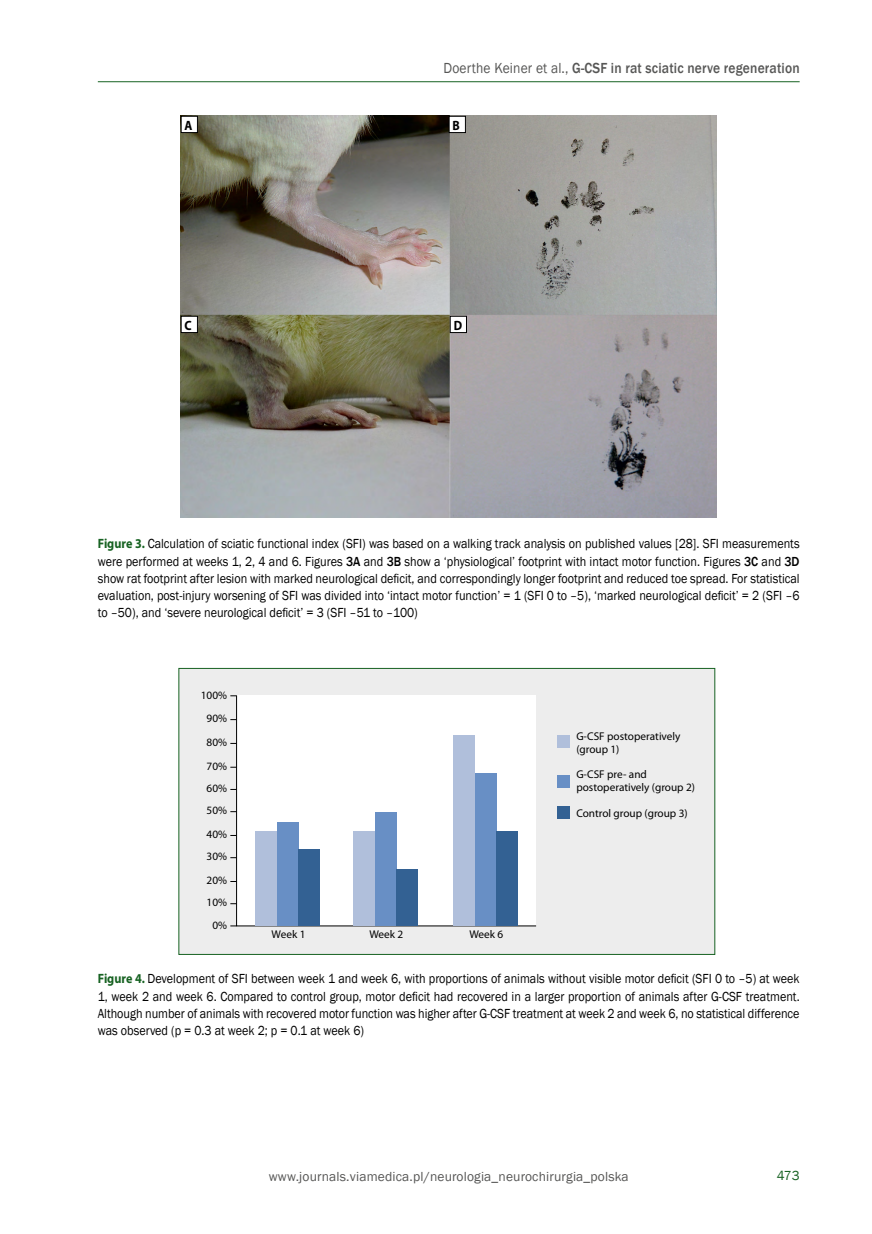
<style>
.page{position:relative;width:872px;height:1234px;background:#fff}
.page>*{position:absolute;margin:0;border:0;box-sizing:border-box;transform-origin:0 0}
.t1{font:500 15px "Franklin Gothic";letter-spacing:.01em;color:#575756;scale:.9 1}
.t2{font:13.5px/17.2px "Franklin Gothic";color:#000;text-align:justify;scale:.9 1}
.t3{font:13.5px "Franklin Gothic";letter-spacing:.01em;color:#575756}
.t4{font:700 13.5px "Myriad Pro";color:#000;scale:.9 1}
.t5{font:13.5px "Franklin Gothic";color:#176222}
.t6{font:11.25px/12.8px "Myriad Pro";color:#000}
.s1{font-weight:400}
.s2{font-family:"Myriad Pro";font-weight:700;color:#176222}
.s3{font-weight:500}
</style>
<div class="page">
<hr style="left:98px;top:81px;width:701px;height:1px;background:#176222">
<img style="left:181px;top:116px;width:535px;height:401px">
<div style="left:181px;top:116px;width:16px;height:16px;background:#fff"></div>
<div style="left:181px;top:116px;width:17px;height:17px;border:1px solid #000"></div>
<div style="left:449px;top:116px;width:16px;height:16px;background:#fff"></div>
<div style="left:449px;top:116px;width:17px;height:17px;border:1px solid #000"></div>
<div style="left:181px;top:316px;width:16px;height:16px;background:#fff"></div>
<div style="left:181px;top:316px;width:17px;height:17px;border:1px solid #000"></div>
<div style="left:450px;top:316px;width:16px;height:16px;background:#fff"></div>
<div style="left:450px;top:316px;width:17px;height:17px;border:1px solid #000"></div>
<div style="left:179px;top:668px;width:536px;height:286px;background:#ededed"></div>
<div style="left:178px;top:668px;width:537px;height:286px;border:1px solid #176222"></div>
<div style="left:236px;top:695px;width:301px;height:231px;background:#fff"></div>
<div style="left:255px;top:831px;width:22px;height:94px;background:#b0bfdb"></div>
<div style="left:277px;top:821px;width:21px;height:104px;background:#688fc5"></div>
<div style="left:298px;top:849px;width:22px;height:76px;background:#336193"></div>
<div style="left:353px;top:831px;width:22px;height:94px;background:#b0bfdb"></div>
<div style="left:375px;top:812px;width:21px;height:113px;background:#688fc5"></div>
<div style="left:396px;top:868px;width:22px;height:57px;background:#336193"></div>
<div style="left:453px;top:735px;width:22px;height:190px;background:#b0bfdb"></div>
<div style="left:475px;top:773px;width:21px;height:152px;background:#688fc5"></div>
<div style="left:496px;top:831px;width:22px;height:94px;background:#336193"></div>
<div style="left:557px;top:734px;width:13px;height:13px;background:#b0bfdb"></div>
<div style="left:557px;top:775px;width:13px;height:12px;background:#688fc5"></div>
<div style="left:557px;top:805px;width:13px;height:13px;background:#336193"></div>
<p class="t1" style="left:443px;top:59px;width:397px"><span class="s1">Doerthe Keiner et al.,</span> G-CSF in rat sciatic nerve regeneration</p>
<p class="t4" style="left:185px;top:117px;width:10px">A</p>
<p class="t4" style="left:452px;top:117px;width:10px">B</p>
<p class="t4" style="left:185px;top:317px;width:10px">C</p>
<p class="t4" style="left:453px;top:317px;width:11px">D</p>
<p class="t2" style="left:98px;top:535px;width:781px"><span class="s2">Figure 3.</span> Calculation of sciatic functional index (SFI) was based on a walking track analysis on published values [28]. SFI measurements were performed at weeks 1, 2, 4 and 6. Figures <span class="s3">3A</span> and <span class="s3">3B</span> show a ‘physiological’ footprint with intact motor function. Figures <span class="s3">3C</span> and <span class="s3">3D </span>show rat footprint after lesion with marked neurological deficit, and correspondingly longer footprint and reduced toe spread. For statistical evaluation, post-injury worsening of SFI was divided into ‘intact motor function’ = 1 (SFI 0 to –5), ‘marked neurological deficit’ = 2 (SFI –6 to –50), and ‘severe neurological deficit’ = 3 (SFI –51 to –100)</p>
<p class="t6" style="left:201px;top:688px;width:28px">100%</p>
<p class="t6" style="left:207px;top:712px;width:22px">90%</p>
<p class="t6" style="left:207px;top:736px;width:22px">80%</p>
<p class="t6" style="left:207px;top:759px;width:22px">70%</p>
<p class="t6" style="left:207px;top:782px;width:22px">60%</p>
<p class="t6" style="left:207px;top:804px;width:22px">50%</p>
<p class="t6" style="left:207px;top:828px;width:22px">40%</p>
<p class="t6" style="left:207px;top:850px;width:22px">30%</p>
<p class="t6" style="left:207px;top:874px;width:22px">20%</p>
<p class="t6" style="left:207px;top:896px;width:22px">10%</p>
<p class="t6" style="left:212px;top:918px;width:16px">0%</p>
<p class="t6" style="left:271px;top:928px;width:35px">Week 1</p>
<p class="t6" style="left:369px;top:928px;width:35px">Week 2</p>
<p class="t6" style="left:469px;top:928px;width:35px">Week 6</p>
<p class="t6" style="left:576px;top:730px;width:105px">G-CSF postoperatively (group 1)</p>
<p class="t6" style="left:576px;top:768px;width:120px">G-CSF pre- and postoperatively (group 2)</p>
<p class="t6" style="left:576px;top:806px;width:113px">Control group (group 3)</p>
<p class="t2" style="left:98px;top:970px;width:781px"><span class="s2">Figure 4.</span> Development of SFI between week 1 and week 6, with proportions of animals without visible motor deficit (SFI 0 to –5) at week 1, week 2 and week 6. Compared to control group, motor deficit had recovered in a larger proportion of animals after G-CSF treatment.<br>Although number of animals with recovered motor function was higher after G-CSF treatment at week 2 and week 6, no statistical difference was observed (p = 0.3 at week 2; p = 0.1 at week 6)</p>
<p class="t3" style="left:269px;top:1168px;width:361px">www.journals.viamedica.pl/neurologia_neurochirurgia_polska</p>
<p class="t5" style="left:776px;top:1166px;width:24px">473</p>
</div>
